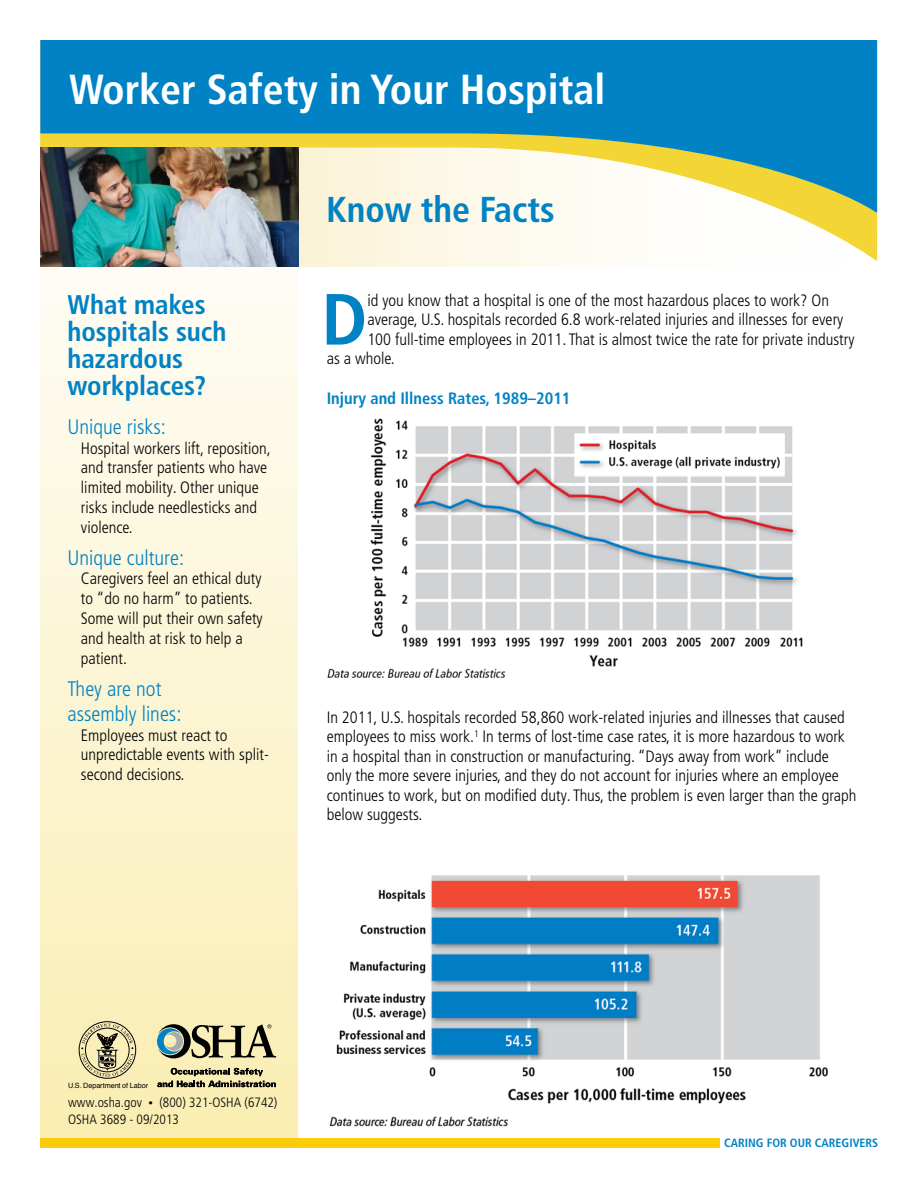
<style>
.page{position:relative;width:918px;height:1188px;background:#fff}
.page>*{position:absolute;margin:0;border:0;box-sizing:border-box;transform-origin:0 0}
.Regular_body_text{font:700 condensed 72.3px "Frutiger LT Pro";color:#0082c4}
.Top_head{font:700 condensed 42px "Frutiger LT Pro";color:#fff}
.Main_Subhead{font:700 condensed 36px "Frutiger LT Pro";color:#0082c4}
.Sidebar_subhead{font:700 condensed 27px/27px "Frutiger LT Pro";color:#0082c4}
.Sidebar_subhead2{font:300 condensed 21px/25.2px "Frutiger LT Pro";color:#0082c4}
.Regular_body_text-2{font:300 condensed 16.5px/19.5px "Frutiger LT Pro";color:#000}
.Sidebar_body_text{font:300 condensed 16.5px/19.8px "Frutiger LT Pro";color:#000}
.Figure_title{font:700 condensed 16.5px "Frutiger LT Pro";color:#0082c4}
.Regular_body_text-3{font:300 condensed 13.5px "Frutiger LT Pro";color:#000}
.Tagline_Footer{font:700 condensed 12px "Frutiger LT Pro";color:#0082c4}
.t1{font:7.2px "Helvetica";letter-spacing:-.01em;color:#000}
.s1{font-size:9px}
</style>
<div class="page">
<div style="left:40px;top:1138px;width:680px;height:10px;background:#ffcd05"></div>
<svg style="left:41px;top:270px;width:257px;height:868px;background:#fbf5d4"></svg>
<svg style="left:298px;top:213px;width:579px;height:48px"></svg>
<svg style="left:41px;top:40px;width:836px;height:173px;background:#4ea3ba"></svg>
<img style="left:327px;top:418px;width:476px;height:260px">
<img style="left:329px;top:875px;width:500px;height:252px">
<img style="left:40px;top:148px;width:258px;height:119px">
<svg style="left:78px;top:1021px;width:59px;height:58px;background:#c0b78e"></svg>
<svg style="left:157px;top:1068px;width:119px;height:19px;background:#a49c77"></svg>
<svg style="left:157px;top:1024px;width:119px;height:34px;background:#95967a"></svg>
<p class="Top_head" style="left:69px;top:65px;width:538px">Worker Safety in Your Hospital</p>
<p class="Sidebar_subhead" style="left:67px;top:291px;width:161px">What makes hospitals such hazardous workplaces?</p>
<p class="Sidebar_subhead2" style="left:67px;top:414px;width:100px">Unique risks:</p>
<p class="Sidebar_body_text" style="left:81px;top:438px;width:191px">Hospital workers lift, reposition, and transfer patients who have limited mobility. Other unique risks include needlesticks and violence.</p>
<p class="Sidebar_subhead2" style="left:67px;top:545px;width:118px">Unique culture:</p>
<p class="Sidebar_body_text" style="left:81px;top:569px;width:183px">Caregivers feel an ethical duty to “do no harm” to patients.<br>Some will put their own safety and health at risk to help a patient.</p>
<p class="Sidebar_subhead2" style="left:67px;top:676px;width:115px">They are not assembly lines:</p>
<p class="Sidebar_body_text" style="left:81px;top:725px;width:189px">Employees must react to unpredictable events with split&shy;second decisions.</p>
<p class="Main_Subhead" style="left:326px;top:188px;width:230px">Know the Facts</p>
<p class="Regular_body_text" style="left:322px;top:277px;width:47px">D</p>
<p class="Regular_body_text-2" style="left:367px;top:290px;width:463px">id you know that a hospital is one of the most hazardous places to work? On</p>
<p class="Regular_body_text-2" style="left:367px;top:310px;width:478px">average, U.S. hospitals recorded 6.8 work-related injuries and illnesses for every</p>
<p class="Regular_body_text-2" style="left:367px;top:329px;width:489px">100 full-time employees in 2011. That is almost twice the rate for private industry</p>
<p class="Regular_body_text-2" style="left:327px;top:349px;width:70px">as a whole.</p>
<p class="Figure_title" style="left:327px;top:389px;width:245px">Injury and Illness Rates, 1989–2011</p>
<p class="Regular_body_text-2" style="left:327px;top:708px;width:531px">In 2011, U.S. hospitals recorded 58,860 work-related injuries and illnesses that caused employees to miss work.<sup>1</sup> In terms of lost-time case rates, it is more hazardous to work in a hospital than in construction or manufacturing. “Days away from work” include only the more severe injuries, and they do not account for injuries where an employee continues to work, but on modified duty. Thus, the problem is even larger than the graph below suggests.</p>
<p class="t1" style="left:68px;top:1080px;width:81px">U.S. Department of Labor</p>
<p class="Regular_body_text-3" style="left:68px;top:1095px;width:211px">www.osha.gov <span class="s1">•</span> (800) 321-OSHA (6742)</p>
<p class="Regular_body_text-3" style="left:68px;top:1111px;width:112px">OSHA 3689 - 09/2013</p>
<p class="Tagline_Footer" style="left:724px;top:1136px;width:156px">CARING FOR OUR CAREGIVERS</p>
</div>
